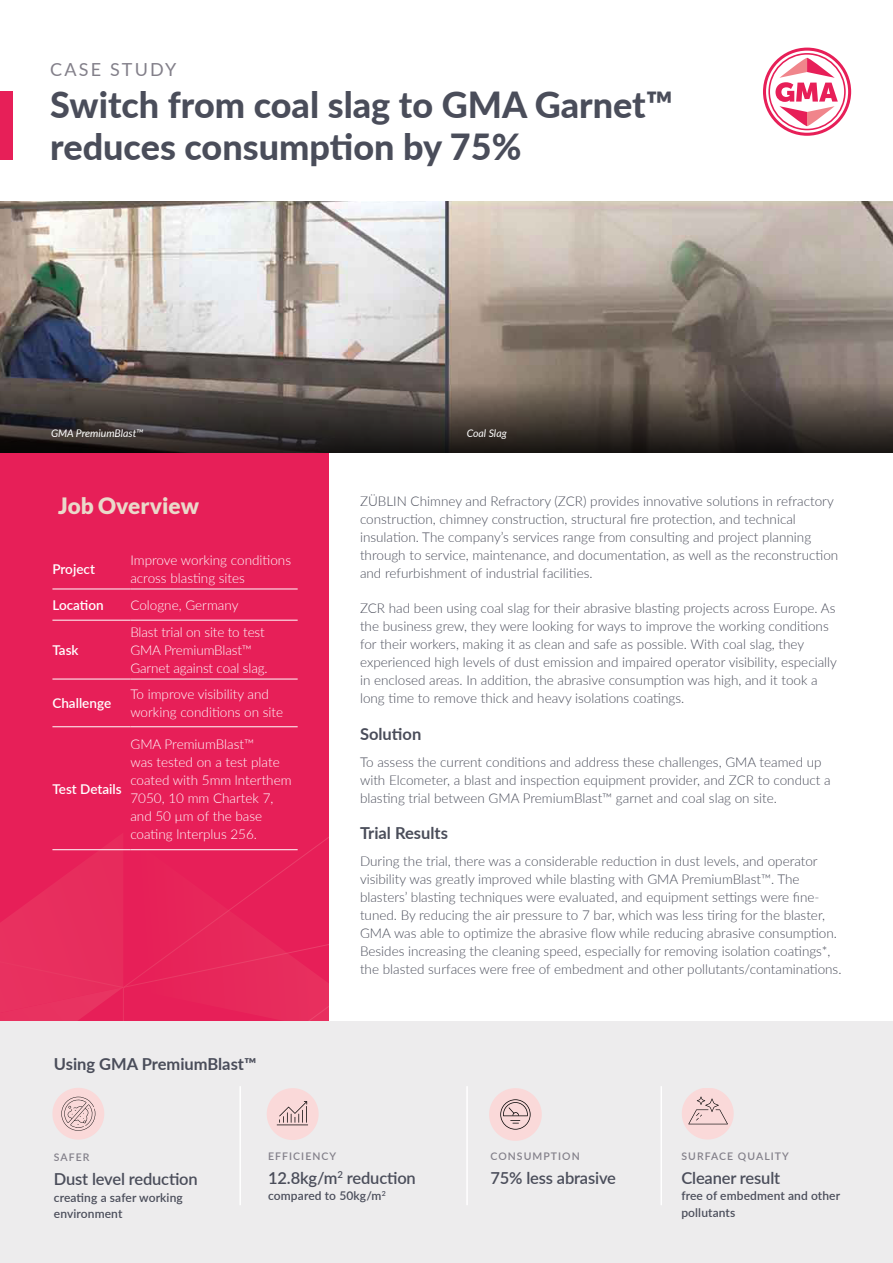
<style>
.page{position:relative;width:893px;height:1263px;background:#fff}
.page>*{position:absolute;margin:0;border:0;box-sizing:border-box;transform-origin:0 0}
.t1{font:800 36px/42px "Lato";color:#4a4d5a}
.t2{font:900 22.5px "Lato";color:#ead9ca}
.t3{font:18px "Lato";letter-spacing:.12em;color:#83808a}
.t4{font:600 16.5px "Lato";letter-spacing:-.01em;color:#4a4d5a}
.t5{font:700 16.5px "Lato";color:#4a4d5a}
.t6{font:300 13.5px/18px "Lato";color:#4a4d5a}
.t7{font:300 13.5px/18px "Lato";color:#fff}
.t8{font:600 13.5px "Lato";color:#fff}
.t9{font:600 12px/16.5px "Lato";letter-spacing:.01em;color:#4a4d5a}
.t10{font:600 10.5px "Lato";letter-spacing:.1em;color:#83808a}
.t11{font:italic 10.5px "Lato";color:#fff}
</style>
<div class="page">
<div style="left:0;top:287px;width:329px;height:916px;background:#e71f58"></div>
<div style="left:0;top:91px;width:13px;height:69px;background:#e71f58"></div>
<img style="left:0;top:202px;width:893px;height:164px">
<svg style="left:763px;top:48px;width:88px;height:88px"></svg>
<svg style="left:0;top:366px;width:893px;height:87px;background:#4b443f"></svg>
<div style="left:0;top:1021px;width:893px;height:242px;background:#edeced"></div>
<svg style="left:489px;top:1088px;width:53px;height:53px"></svg>
<hr style="left:239px;top:1086px;width:2px;height:119px;background:#fff">
<hr style="left:466px;top:1086px;width:2px;height:119px;background:#fff">
<hr style="left:660px;top:1086px;width:2px;height:119px;background:#fff">
<svg style="left:682px;top:1088px;width:51px;height:51px"></svg>
<svg style="left:0;top:834px;width:329px;height:306px"></svg>
<hr style="left:52px;top:589px;width:78px;height:1px;background:#fff">
<hr style="left:130px;top:589px;width:168px;height:1px;background:#fff">
<hr style="left:52px;top:620px;width:78px;height:1px;background:#fff">
<hr style="left:130px;top:620px;width:168px;height:1px;background:#fff">
<hr style="left:52px;top:679px;width:78px;height:1px;background:#fff">
<hr style="left:130px;top:679px;width:168px;height:1px;background:#fff">
<hr style="left:52px;top:726px;width:78px;height:1px;background:#fff">
<hr style="left:130px;top:726px;width:168px;height:1px;background:#fff">
<hr style="left:52px;top:849px;width:78px;height:1px;background:#fff">
<hr style="left:130px;top:849px;width:168px;height:1px;background:#fff">
<h3 class="t3" style="left:50px;top:57px;width:128px">CASE STUDY</h3>
<h1 class="t1" style="left:50px;top:83px;width:624px">Switch from coal slag to GMA Garnet™ reduces consumption by 75%</h1>
<p class="t11" style="left:51px;top:426px;width:94px">GMA PremiumBlast™</p>
<p class="t11" style="left:467px;top:426px;width:42px">Coal Slag</p>
<h2 class="t2" style="left:58px;top:492px;width:143px">Job Overview</h2>
<p class="t8" style="left:52px;top:559px;width:44px">Project</p>
<p class="t7" style="left:130px;top:551px;width:162px">Improve working conditions across blasting sites</p>
<p class="t8" style="left:52px;top:595px;width:53px">Location</p>
<p class="t7" style="left:130px;top:596px;width:110px">Cologne, Germany</p>
<p class="t8" style="left:52px;top:640px;width:28px">Task</p>
<p class="t7" style="left:130px;top:623px;width:139px">Blast trial on site to test<br>GMA PremiumBlast™<br>Garnet against coal slag.</p>
<p class="t8" style="left:52px;top:694px;width:60px">Challenge</p>
<p class="t7" style="left:130px;top:685px;width:154px">To improve visibility and working conditions on site</p>
<p class="t8" style="left:52px;top:779px;width:71px">Test Details</p>
<p class="t7" style="left:130px;top:734px;width:163px">GMA PremiumBlast™<br>was tested on a test plate coated with 5mm lnterthem<br>7050, 10 mm Chartek 7, and 50 μm of the base coating lnterplus 256.</p>
<p class="t5" style="left:54px;top:1052px;width:204px">Using GMA PremiumBlast™</p>
<p class="t6" style="left:360px;top:492px;width:480px">ZÜBLIN Chimney and Refractory (ZCR) provides innovative solutions in refractory construction, chimney construction, structural fire protection, and technical insulation. The company’s services range from consulting and project planning through to service, maintenance, and documentation, as well as the reconstruction and refurbishment of industrial facilities.</p>
<p class="t6" style="left:360px;top:599px;width:478px">ZCR had been using coal slag for their abrasive blasting projects across Europe. As the business grew, they were looking for ways to improve the working conditions for their workers, making it as clean and safe as possible. With coal slag, they experienced high levels of dust emission and impaired operator visibility, especially in enclosed areas. In addition, the abrasive consumption was high, and it took a long time to remove thick and heavy isolations coatings.</p>
<p class="t5" style="left:360px;top:722px;width:63px">Solution</p>
<p class="t6" style="left:360px;top:752px;width:472px">To assess the current conditions and address these challenges, GMA teamed up with Elcometer, a blast and inspection equipment provider, and ZCR to conduct a blasting trial between GMA PremiumBlast™ garnet and coal slag on site.</p>
<p class="t5" style="left:360px;top:821px;width:89px">Trial Results</p>
<p class="t6" style="left:360px;top:852px;width:483px">During the trial, there was a considerable reduction in dust levels, and operator visibility was greatly improved while blasting with GMA PremiumBlast™. The blasters’ blasting techniques were evaluated, and equipment settings were fine&shy;tuned. By reducing the air pressure to 7 bar, which was less tiring for the blaster, GMA was able to optimize the abrasive flow while reducing abrasive consumption.<br>Besides increasing the cleaning speed, especially for removing isolation coatings*, the blasted surfaces were free of embedment and other pollutants/contaminations.</p>
<p class="t10" style="left:54px;top:1149px;width:37px">SAFER</p>
<p class="t4" style="left:54px;top:1167px;width:145px">Dust level reduction</p>
<p class="t9" style="left:54px;top:1188px;width:131px">creating a safer working environment</p>
<p class="t10" style="left:268px;top:1148px;width:70px">EFFICIENCY</p>
<p class="t4" style="left:268px;top:1166px;width:149px">12.8kg/m<sup>2</sup> reduction</p>
<p class="t9" style="left:268px;top:1187px;width:119px">compared to 50kg/m<sup>2</sup></p>
<p class="t10" style="left:490px;top:1148px;width:91px">CONSUMPTION</p>
<p class="t4" style="left:490px;top:1166px;width:127px">75% less abrasive</p>
<p class="t10" style="left:681px;top:1148px;width:109px">SURFACE QUALITY</p>
<p class="t4" style="left:681px;top:1166px;width:100px">Cleaner result</p>
<p class="t9" style="left:681px;top:1187px;width:160px">free of embedment and other pollutants</p>
</div>
